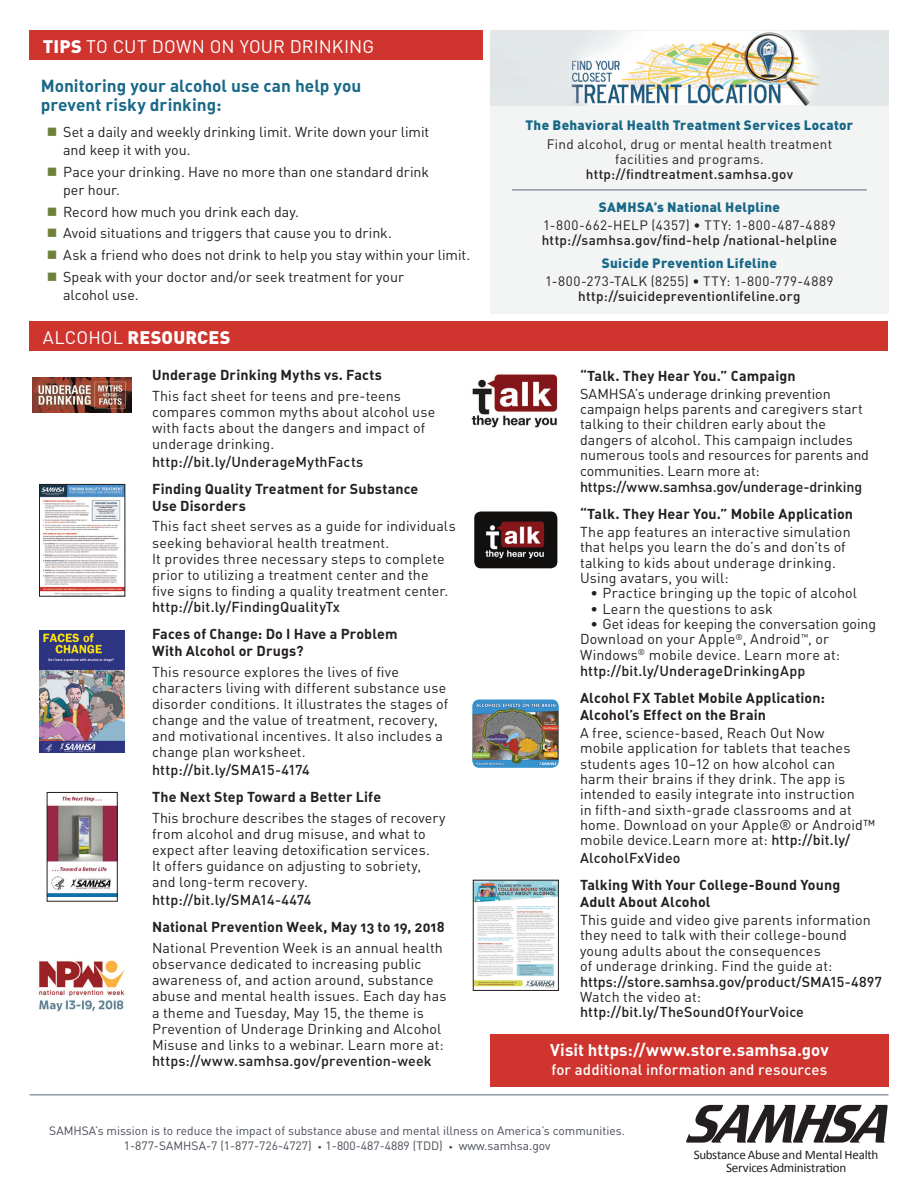
<style>
.page{position:relative;width:918px;height:1188px;background:#fff}
.page>*{position:absolute;margin:0;border:0;box-sizing:border-box;transform-origin:0 0}
.t1{font:18px "DIN";letter-spacing:.005em;color:#fff}
.t2{font:900 18px "DIN";letter-spacing:.01em;color:#fff}
.t3{font:17.25px/19.5px "DIN Bold Alternate";color:#186887}
.t4{font:16.8px "DIN Bold Alternate";letter-spacing:.005em;color:#fff}
.t5{font:500 15px "DIN";letter-spacing:.005em;color:#fff}
.t6{font:14.25px/16.2px "DIN";letter-spacing:.005em;color:#231f20}
.t7{font:14.25px/16.5px "DIN Bold Alternate";letter-spacing:.01em;color:#231f20}
.t8{font:500 14.25px "DIN";letter-spacing:.01em;color:#231f20}
.t9{font:500 14.25px "DIN";letter-spacing:-.01em;color:#231f20}
.t10{font:13.5px/15px "DIN";letter-spacing:.025em;color:#231f20;text-align:center}
.t11{font:500 13.5px "DIN";letter-spacing:.02em;color:#231f20}
.t12{font:900 13.5px "DIN";letter-spacing:.025em;color:#186887}
.t13{font:13.05px/13px "Calibri";letter-spacing:-.02em;color:#231f20;text-align:center}
.t14{font:12px/15px "DIN";color:#464b54;text-align:center}
.s1{font-weight:900}
.s2{color:#6e813a}
.s3{font-weight:400}
.s4{font-weight:500}
.s5{font-family:"DIN Bold Alternate";font-size:8.25px}
</style>
<div class="page">
<hr style="left:30px;top:1094px;width:859px;height:2px;background:#919aa6">
<svg style="left:686px;top:1105px;width:202px;height:38px"></svg>
<div style="left:490px;top:1034px;width:399px;height:52px;background:#cf342e"></div>
<div style="left:29px;top:31px;width:454px;height:29px;background:#cf342e"></div>
<div style="left:29px;top:321px;width:859px;height:30px;background:#cf342e"></div>
<img style="left:33px;top:377px;width:99px;height:36px">
<img style="left:39px;top:631px;width:86px;height:121px">
<img style="left:41px;top:486px;width:82px;height:108px">
<div style="left:39px;top:484px;width:86px;height:112px;border:1px solid #231f20"></div>
<img style="left:49px;top:796px;width:66px;height:100px">
<div style="left:47px;top:792px;width:70px;height:109px;border:1px solid #231f20"></div>
<img style="left:39px;top:960px;width:86px;height:52px">
<img style="left:475px;top:882px;width:82px;height:106px">
<div style="left:473px;top:880px;width:86px;height:111px;border:1px solid #231f20"></div>
<img style="left:471px;top:374px;width:87px;height:54px">
<img style="left:474px;top:512px;width:83px;height:56px">
<div style="left:490px;top:35px;width:399px;height:279px;background:#f3f4f4"></div>
<hr style="left:512px;top:190px;width:355px;height:1px;background:#5a6a76">
<img style="left:490px;top:31px;width:399px;height:74px">
<img style="left:472px;top:700px;width:87px;height:68px">
<p class="t1" style="left:43px;top:35px;width:333px"><span class="s1">TIPS</span> TO CUT DOWN ON YOUR DRINKING</p>
<p class="t3" style="left:41px;top:75px;width:322px">Monitoring your alcohol use can help you prevent risky drinking:</p>
<p class="t6" style="left:63px;top:123px;width:368px;line-height:18px;text-indent:-17px"><span class="s2">■</span> Set a daily and weekly drinking limit. Write down your limit and keep it with you.</p>
<p class="t6" style="left:63px;top:162px;width:367px;line-height:18px;text-indent:-17px"><span class="s2">■</span> Pace your drinking. Have no more than one standard drink per hour.</p>
<p class="t6" style="left:47px;top:203px;width:254px"><span class="s2">■</span> Record how much you drink each day.</p>
<p class="t6" style="left:47px;top:225px;width:347px"><span class="s2">■</span> Avoid situations and triggers that cause you to drink.</p>
<p class="t6" style="left:47px;top:247px;width:425px"><span class="s2">■</span> Ask a friend who does not drink to help you stay within your limit.</p>
<p class="t6" style="left:63px;top:268px;width:342px;line-height:18px;text-indent:-17px"><span class="s2">■</span> Speak with your doctor and/or seek treatment for your alcohol use.</p>
<p class="t2" style="left:43px;top:325px;width:189px"><span class="s3">ALCOHOL</span> RESOURCES</p>
<p class="t7" style="left:152px;top:366px;width:231px">Underage Drinking Myths vs. Facts</p>
<p class="t6" style="left:152px;top:387px;width:285px">This fact sheet for teens and pre-teens compares common myths about alcohol use with facts about the dangers and impact of underage drinking.</p>
<p class="t8" style="left:152px;top:453px;width:213px">http://bit.ly/UnderageMythFacts</p>
<p class="t7" style="left:152px;top:480px;width:268px">Finding Quality Treatment for Substance<br>Use Disorders</p>
<p class="t6" style="left:152px;top:518px;width:305px">This fact sheet serves as a guide for individuals seeking behavioral health treatment.<br>It provides three necessary steps to complete prior to utilizing a treatment center and the<br>five signs to finding a quality treatment center.</p>
<p class="t8" style="left:152px;top:598px;width:189px">http://bit.ly/FindingQualityTx</p>
<p class="t7" style="left:152px;top:625px;width:247px">Faces of Change: Do I Have a Problem<br>With Alcohol or Drugs?</p>
<p class="t6" style="left:152px;top:663px;width:298px">This resource explores the lives of five characters living with different substance use disorder conditions. It illustrates the stages of change and the value of treatment, recovery, and motivational incentives. It also includes a change plan worksheet.</p>
<p class="t8" style="left:152px;top:761px;width:159px">http://bit.ly/SMA15-4174</p>
<p class="t7" style="left:152px;top:788px;width:231px">The Next Step Toward a Better Life</p>
<p class="t6" style="left:152px;top:809px;width:295px">This brochure describes the stages of recovery from alcohol and drug misuse, and what to expect after leaving detoxification services.<br>It offers guidance on adjusting to sobriety, and long-term recovery.</p>
<p class="t8" style="left:152px;top:891px;width:161px">http://bit.ly/SMA14-4474</p>
<p class="t7" style="left:152px;top:918px;width:294px">National Prevention Week, May 13 to 19, 2018</p>
<p class="t6" style="left:152px;top:940px;width:296px">National Prevention Week is an annual health observance dedicated to increasing public awareness of, and action around, substance abuse and mental health issues. Each day has a theme and Tuesday, May 15, the theme is Prevention of Underage Drinking and Alcohol Misuse and links to a webinar. Learn more at:</p>
<p class="t8" style="left:152px;top:1052px;width:281px">https://www.samhsa.gov/prevention-week</p>
<p class="t12" style="left:525px;top:116px;width:329px">The Behavioral Health Treatment Services Locator</p>
<p class="t10" style="left:547px;top:136px;width:287px">Find alcohol, drug or mental health treatment facilities and programs.</p>
<p class="t11" style="left:586px;top:165px;width:209px">http://findtreatment.samhsa.gov</p>
<p class="t12" style="left:599px;top:198px;width:183px">SAMHSA’s National Helpline</p>
<p class="t10" style="left:543px;top:217px;width:294px">1-800-662-HELP (4357) • TTY: 1-800-487-4889</p>
<p class="t11" style="left:542px;top:231px;width:297px">http://samhsa.gov/find-help /national-helpline</p>
<p class="t12" style="left:602px;top:254px;width:177px">Suicide Prevention Lifeline</p>
<p class="t10" style="left:545px;top:274px;width:290px">1-800-273-TALK (8255) • TTY: 1-800-779-4889</p>
<p class="t11" style="left:578px;top:288px;width:224px">http://suicidepreventionlifeline.org</p>
<p class="t7" style="left:580px;top:367px;width:217px">“Talk. They Hear You.” Campaign</p>
<p class="t6" style="left:580px;top:386px;width:290px;line-height:15.5px">SAMHSA’s underage drinking prevention campaign helps parents and caregivers start talking to their children early about the dangers of alcohol. This campaign includes numerous tools and resources for parents and communities. Learn more at:</p>
<p class="t9" style="left:580px;top:477px;width:284px">https://www.samhsa.gov/underage-drinking</p>
<p class="t7" style="left:580px;top:505px;width:275px">“Talk. They Hear You.” Mobile Application</p>
<p class="t6" style="left:580px;top:524px;width:272px;line-height:15.5px">The app features an interactive simulation that helps you learn the do’s and don’ts of talking to kids about underage drinking.<br>Using avatars, you will:</p>
<p class="t6" style="left:591px;top:585px;width:268px">• Practice bringing up the topic of alcohol</p>
<p class="t6" style="left:591px;top:600px;width:184px">• Learn the questions to ask</p>
<p class="t6" style="left:580px;top:616px;width:298px;line-height:15.8px;text-indent:11px">• Get ideas for keeping the conversation going Download on your Apple<sup>®</sup>, Android<sup>™</sup>, or Windows<sup>®</sup> mobile device. Learn more at: <span class="s4">http://bit.ly/UnderageDrinkingApp</span></p>
<p class="t7" style="left:580px;top:689px;width:247px">Alcohol FX Tablet Mobile Application:<br>Alcohol’s Effect on the Brain</p>
<p class="t6" style="left:580px;top:725px;width:297px;line-height:15.5px">A free, science-based, Reach Out Now<br>mobile application for tablets that teaches students ages 10–12 on how alcohol can<br>harm their brains if they drink. The app is intended to easily integrate into instruction<br>in fifth-and sixth-grade classrooms and at home. Download on your Apple® or Android™ mobile device.Learn more at: <span class="s4">http://bit.ly/</span></p>
<p class="t8" style="left:580px;top:849px;width:102px">AlcoholFxVideo</p>
<p class="t7" style="left:580px;top:876px;width:262px">Talking With Your College-Bound Young<br>Adult About Alcohol</p>
<p class="t6" style="left:580px;top:912px;width:292px;line-height:15.5px">This guide and video give parents information they need to talk with their college-bound young adults about the consequences<br>of underage drinking. Find the guide at:</p>
<p class="t8" style="left:580px;top:972px;width:304px">https://store.samhsa.gov/product/SMA15-4897</p>
<p class="t6" style="left:580px;top:988px;width:122px">Watch the video at:</p>
<p class="t8" style="left:580px;top:1003px;width:225px">http://bit.ly/TheSoundOfYourVoice</p>
<p class="t4" style="left:550px;top:1039px;width:280px">Visit https://www.store.samhsa.gov</p>
<p class="t5" style="left:551px;top:1060px;width:278px">for additional information and resources</p>
<p class="t14" style="left:49px;top:1123px;width:577px">SAMHSA’s mission is to reduce the impact of substance abuse and mental illness on America’s communities.<br>1-877-SAMHSA-7 (1-877-726-4727) <span class="s5">•</span> 1-800-487-4889 (TDD) <span class="s5">•</span> www.samhsa.gov</p>
<p class="t13" style="left:694px;top:1148px;width:186px">Substance Abuse and Mental Health<br>Services Administration</p>
</div>
